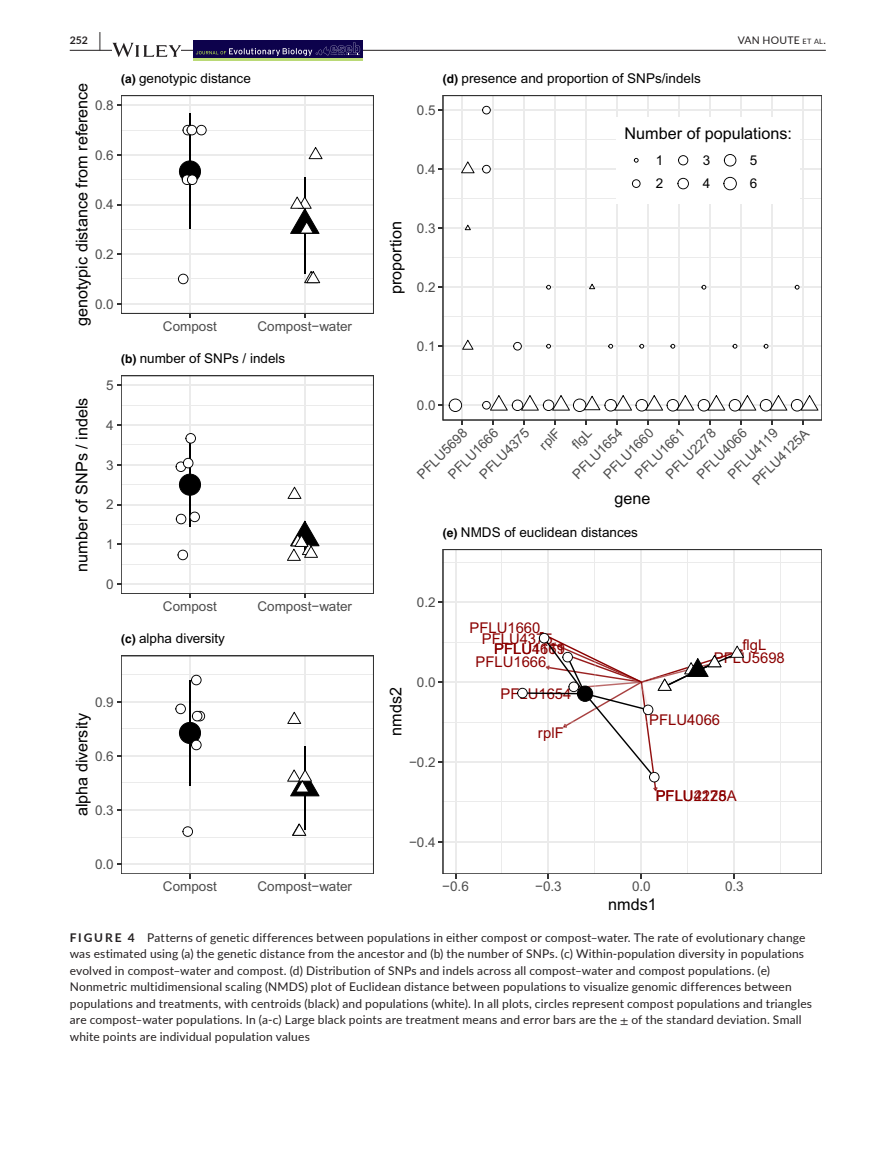
<style>
.page{position:relative;width:893px;height:1174px;background:#fff}
.page>*{position:absolute;margin:0;border:0;box-sizing:border-box;transform-origin:0 0}
.t1{font:16.2px "Arial";color:#000}
.t2{font:14.85px/21.5px "Arial";color:#8b0000}
.t3{font:13.5px "Arial";color:#4d4d4d}
.t4{font:13.5px/23.2px "Arial";color:#000}
.t5{font:12px/16.5px "Lato";letter-spacing:.015em;color:#231f20}
.t6{font:10.5px "Lato";letter-spacing:.02em;color:#231f20}
.t7{font:700 10.5px "Lato";color:#231f20}
.s1{font-size:19.5px}
.s2{font-size:7.35px}
.s3{font-family:"Helvetica";font-weight:700;font-size:12px}
.s4{font-weight:700}
.s5{font-family:"STIX"}
</style>
<div class="page">
<hr style="left:70px;top:50px;width:756px;height:1px;background:#231f20">
<svg style="left:112px;top:43px;width:69px;height:14px"></svg>
<div style="left:193px;top:40px;width:170px;height:21px;background:#0d024c"></div>
<hr style="left:193px;top:58px;width:170px;height:3px;background:#bad976">
<svg style="left:196px;top:43px;width:164px;height:13px"></svg>
<svg style="left:121px;top:95px;width:253px;height:219px"></svg>
<svg style="left:121px;top:375px;width:253px;height:219px"></svg>
<svg style="left:121px;top:655px;width:253px;height:219px"></svg>
<svg style="left:443px;top:95px;width:379px;height:325px"></svg>
<div style="left:616px;top:117px;width:184px;height:86px;background:#fff"></div>
<svg style="left:634px;top:158px;width:5px;height:5px"></svg>
<svg style="left:632px;top:179px;width:9px;height:9px"></svg>
<svg style="left:678px;top:155px;width:10px;height:10px"></svg>
<svg style="left:677px;top:178px;width:12px;height:11px"></svg>
<svg style="left:724px;top:154px;width:12px;height:12px"></svg>
<svg style="left:723px;top:177px;width:14px;height:13px"></svg>
<svg style="left:443px;top:549px;width:379px;height:325px"></svg>
<p class="t7" style="left:70px;top:33px;width:33px">252 <span class="s1">|</span></p>
<p class="t6" style="left:738px;top:33px;width:90px">VAN HOUTE <span class="s2">et al</span>.</p>
<h1 class="t1" style="left:71px;top:326px;width:245px;rotate:-90deg">genotypic distance from reference</h1>
<p class="t3" style="left:95px;top:97px;width:20px">0.8</p>
<p class="t3" style="left:95px;top:146px;width:20px">0.6</p>
<p class="t3" style="left:95px;top:196px;width:20px">0.4</p>
<p class="t3" style="left:95px;top:245px;width:20px">0.2</p>
<p class="t3" style="left:95px;top:295px;width:20px">0.0</p>
<h1 class="t1" style="left:71px;top:572px;width:176px;rotate:-90deg">number of SNPs / indels</h1>
<p class="t3" style="left:106px;top:377px;width:9px">5</p>
<p class="t3" style="left:106px;top:416px;width:9px">4</p>
<p class="t3" style="left:106px;top:456px;width:9px">3</p>
<p class="t3" style="left:106px;top:496px;width:9px">2</p>
<p class="t3" style="left:106px;top:535px;width:9px">1</p>
<p class="t3" style="left:106px;top:575px;width:9px">0</p>
<p class="t4" style="left:121px;top:67px;width:131px"><span class="s3">(a)</span> genotypic distance</p>
<p class="t3" style="left:163px;top:317px;width:55px">Compost</p>
<p class="t3" style="left:257px;top:317px;width:96px">Compost−water</p>
<p class="t4" style="left:121px;top:347px;width:166px"><span class="s3">(b)</span> number of SNPs / indels</p>
<p class="t3" style="left:163px;top:597px;width:55px">Compost</p>
<p class="t3" style="left:257px;top:597px;width:96px">Compost−water</p>
<p class="t4" style="left:121px;top:627px;width:105px"><span class="s3">(c)</span> alpha diversity</p>
<p class="t3" style="left:95px;top:693px;width:20px">0.9</p>
<h1 class="t1" style="left:71px;top:816px;width:105px;rotate:-90deg">alpha diversity</h1>
<p class="t3" style="left:95px;top:747px;width:20px">0.6</p>
<p class="t3" style="left:95px;top:801px;width:20px">0.3</p>
<p class="t3" style="left:95px;top:855px;width:20px">0.0</p>
<p class="t3" style="left:163px;top:877px;width:55px">Compost</p>
<p class="t3" style="left:257px;top:877px;width:96px">Compost−water</p>
<p class="t3" style="left:417px;top:101px;width:20px">0.5</p>
<p class="t3" style="left:417px;top:160px;width:20px">0.4</p>
<p class="t4" style="left:443px;top:67px;width:259px"><span class="s3">(d)</span> presence and proportion of SNPs/indels</p>
<h1 class="t1" style="left:625px;top:122px;width:169px">Number of populations:</h1>
<p class="t4" style="left:656px;top:149px;width:9px">1<br>2</p>
<p class="t4" style="left:703px;top:149px;width:9px">3<br>4</p>
<p class="t4" style="left:750px;top:149px;width:9px">5<br>6</p>
<h1 class="t1" style="left:385px;top:294px;width:75px;rotate:-90deg">proportion</h1>
<p class="t3" style="left:417px;top:219px;width:20px">0.3</p>
<p class="t3" style="left:417px;top:278px;width:20px">0.2</p>
<p class="t3" style="left:417px;top:337px;width:20px">0.1</p>
<p class="t3" style="left:417px;top:396px;width:20px">0.0</p>
<p class="t3" style="left:749px;top:476px;width:75px;rotate:-45deg">PFLU4125A</p>
<p class="t3" style="left:475px;top:470px;width:66px;rotate:-45deg">PFLU4375</p>
<p class="t3" style="left:535px;top:441px;width:25px;rotate:-45deg">rplF</p>
<p class="t3" style="left:568px;top:440px;width:23px;rotate:-45deg">flgL</p>
<p class="t3" style="left:413px;top:470px;width:66px;rotate:-45deg">PFLU5698</p>
<p class="t3" style="left:444px;top:470px;width:66px;rotate:-45deg">PFLU1666</p>
<p class="t3" style="left:662px;top:470px;width:66px;rotate:-45deg">PFLU2278</p>
<p class="t3" style="left:724px;top:470px;width:66px;rotate:-45deg">PFLU4119</p>
<p class="t3" style="left:693px;top:470px;width:66px;rotate:-45deg">PFLU4066</p>
<p class="t3" style="left:600px;top:470px;width:66px;rotate:-45deg">PFLU1660</p>
<p class="t3" style="left:569px;top:470px;width:66px;rotate:-45deg">PFLU1654</p>
<p class="t3" style="left:631px;top:470px;width:66px;rotate:-45deg">PFLU1661</p>
<h1 class="t1" style="left:614px;top:487px;width:38px">gene</h1>
<p class="t4" style="left:443px;top:521px;width:197px"><span class="s3">(e)</span> NMDS of euclidean distances</p>
<p class="t3" style="left:417px;top:593px;width:20px">0.2</p>
<h1 class="t1" style="left:385px;top:736px;width:50px;rotate:-90deg">nmds2</h1>
<p class="t3" style="left:417px;top:673px;width:20px">0.0</p>
<p class="t2" style="left:532px;top:617px;width:35px;text-indent:-63px">PFLU1660<br>166 19</p>
<p class="t2" style="left:476px;top:651px;width:72px">PFLU1666</p>
<p class="t2" style="left:482px;top:628px;width:72px">PFLU4375</p>
<p class="t2" style="left:494px;top:638px;width:64px">PFLU411</p>
<p class="t2" style="left:500px;top:683px;width:72px">PFLU1654</p>
<p class="t2" style="left:538px;top:722px;width:27px">rplF</p>
<p class="t2" style="left:742px;top:634px;width:25px">flgL</p>
<p class="t2" style="left:714px;top:647px;width:72px">PFLU5698</p>
<p class="t2" style="left:649px;top:709px;width:72px">PFLU4066</p>
<p class="t3" style="left:409px;top:753px;width:28px">−0.2</p>
<p class="t3" style="left:409px;top:833px;width:28px">−0.4</p>
<p class="t2" style="left:694px;top:785px;width:35px">2278</p>
<p class="t2" style="left:656px;top:785px;width:82px">PFLU4125A</p>
<p class="t3" style="left:442px;top:877px;width:28px">−0.6</p>
<p class="t3" style="left:535px;top:877px;width:28px">−0.3</p>
<p class="t3" style="left:632px;top:877px;width:20px">0.0</p>
<p class="t3" style="left:725px;top:877px;width:20px">0.3</p>
<h1 class="t1" style="left:608px;top:893px;width:50px">nmds1</h1>
<p class="t5" style="left:70px;top:928px;width:744px"><span class="s4">FIGURE 4</span> Patterns of genetic differences between populations in either compost or compost–water. The rate of evolutionary change was estimated using (a) the genetic distance from the ancestor and (b) the number of SNPs. (c) Within-population diversity in populations evolved in compost–water and compost. (d) Distribution of SNPs and indels across all compost–water and compost populations. (e)<br>Nonmetric multidimensional scaling (NMDS) plot of Euclidean distance between populations to visualize genomic differences between populations and treatments, with centroids (black) and populations (white). In all plots, circles represent compost populations and triangles are compost–water populations. In (a-c) Large black points are treatment means and error bars are the <span class="s5">±</span> of the standard deviation. Small white points are individual population values</p>
</div>
